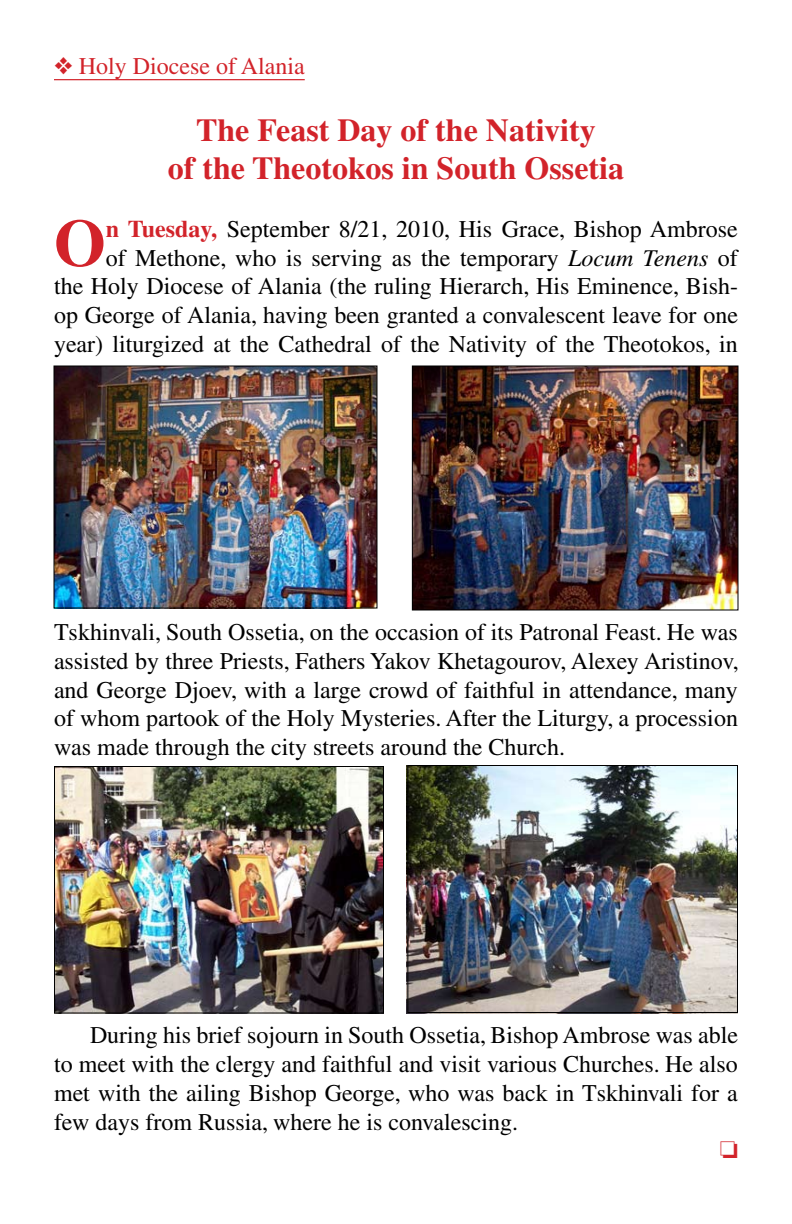
<style>
.page{position:relative;width:792px;height:1224px;background:#fff}
.page>*{position:absolute;margin:0;border:0;box-sizing:border-box;transform-origin:0 0}
.t1{font:700 66.6px "CTOS Times Pro";color:#d2232a}
.t2{font:700 32px "CTOS Times Pro";color:#d2232a}
.t3{font:24px/28.8px "CTOS Times Pro";color:#000;text-align:justify}
.t4{font:24px "CTOS Times Pro";color:#d2232a}
.s1{font-weight:700;color:#d2232a}
.s2{font-style:italic}
</style>
<div class="page">
<hr style="left:54px;top:79px;width:251px;height:1px;background:#d2232a">
<img style="left:56px;top:368px;width:320px;height:239px">
<div style="left:54px;top:366px;width:324px;height:243px;border:1px solid #000"></div>
<img style="left:414px;top:368px;width:322px;height:240px">
<div style="left:412px;top:366px;width:326px;height:244px;border:1px solid #000"></div>
<img style="left:56px;top:768px;width:326px;height:244px">
<div style="left:54px;top:766px;width:330px;height:248px;border:1px solid #000"></div>
<img style="left:406px;top:766px;width:332px;height:248px">
<div style="left:407px;top:765px;width:331px;height:248px;border:1px solid #000"></div>
<p class="t4" style="left:54px;top:45px;width:252px">❖ Holy Diocese of Alania</p>
<p class="t2" style="left:196px;top:102px;width:401px">The Feast Day of the Nativity</p>
<p class="t2" style="left:168px;top:140px;width:458px">of the Theotokos in South Ossetia</p>
<p class="t1" style="left:54px;top:184px;width:53px">O</p>
<p class="t3" style="left:54px;top:213px;width:686px;text-align:right"><span class="s1">n Tuesday,</span> September 8/21, 2010, His Grace, Bishop Ambrose<br>of Methone, who is serving as the temporary <span class="s2">Locum Tenens</span> of<br>the Holy Diocese of Alania (the ruling Hierarch, His Eminence, Bish&shy;op George of Alania, having been granted a convalescent leave for one year) liturgized at the Cathedral of the Nativity of the Theotokos, in</p>
<p class="t3" style="left:54px;top:616px;width:686px">Tskhinvali, South Ossetia, on the occasion of its Patronal Feast. He was assisted by three Priests, Fathers Yakov Khetagourov, Alexey Aristinov, and George Djoev, with a large crowd of faithful in attendance, many of whom partook of the Holy Mysteries. After the Liturgy, a procession was made through the city streets around the Church.</p>
<p class="t3" style="left:54px;top:1019px;width:686px;text-indent:36px">During his brief sojourn in South Ossetia, Bishop Ambrose was able to meet with the clergy and faithful and visit various Churches. He also met with the ailing Bishop George, who was back in Tskhinvali for a few days from Russia, where he is convalescing.</p>
</div>
